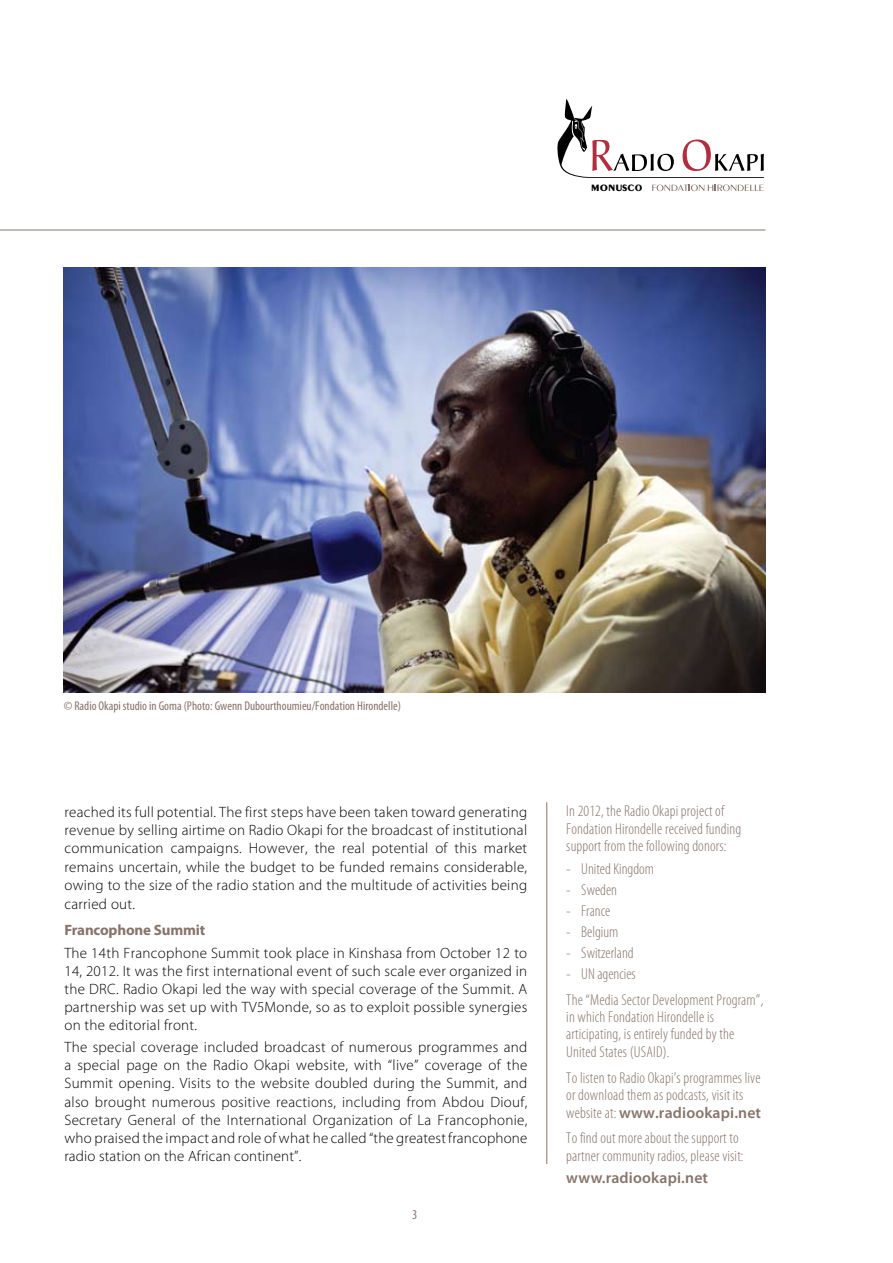
<style>
.page{position:relative;width:893px;height:1263px;background:#fff}
.page>*{position:absolute;margin:0;border:0;box-sizing:border-box;transform-origin:0 0}
.t1{font:300 condensed 15.75px/17.4px "Myriad Pro";letter-spacing:.01em;color:#87746a}
.t2{font:600 15.75px "Myriad Pro";letter-spacing:.01em;color:#87746a}
.t3{font:300 15px/18.1px "Myriad Pro";letter-spacing:.02em;color:#000;text-align:justify}
.t4{font:700 15px "Myriad Pro";letter-spacing:-.01em;color:#87746a}
.t5{font:condensed 13.5px "Myriad Pro";color:#87746a}
.t6{font:condensed 12.75px "Myriad Pro";color:#87746a}
.t7{font:700 9.9px "Peignot";color:#000;scale:1.08 1}
.s1{font-weight:600;font-stretch:normal}
</style>
<div class="page">
<hr style="left:0;top:230px;width:765px;height:1px;background:#87746a">
<hr style="left:546px;top:802px;width:1px;height:370px;background:#87746a">
<svg style="left:652px;top:185px;width:112px;height:6px"></svg>
<svg style="left:557px;top:99px;width:207px;height:79px"></svg>
<div style="left:537px;top:1164px;width:19px;height:34px;background:#fff"></div>
<img style="left:64px;top:268px;width:701px;height:424px">
<p class="t7" style="left:591px;top:182px;width:49px">MONUSCO</p>
<p class="t6" style="left:64px;top:698px;width:339px">© Radio Okapi studio in Goma (Photo: Gwenn Dubourthoumieu/Fondation Hirondelle)</p>
<p class="t3" style="left:64px;top:802px;width:464px">reached its full potential. The first steps have been taken toward generating revenue by selling airtime on Radio Okapi for the broadcast of institutional communication campaigns. However, the real potential of this market remains uncertain, while the budget to be funded remains considerable, owing to the size of the radio station and the multitude of activities being carried out.</p>
<p class="t4" style="left:64px;top:920px;width:142px">Francophone Summit</p>
<p class="t3" style="left:64px;top:943px;width:464px">The 14th Francophone Summit took place in Kinshasa from October 12 to 14, 2012. It was the first international event of such scale ever organized in the DRC. Radio Okapi led the way with special coverage of the Summit. A partnership was set up with TV5Monde, so as to exploit possible synergies on the editorial front.</p>
<p class="t3" style="left:64px;top:1038px;width:464px">The special coverage included broadcast of numerous programmes and a special page on the Radio Okapi website, with “live” coverage of the Summit opening. Visits to the website doubled during the Summit, and also brought numerous positive reactions, including from Abdou Diouf, Secretary General of the International Organization of La Francophonie, who praised the impact and role of what he called “the greatest francophone radio station on the African continent”.</p>
<p class="t5" style="left:412px;top:1206px;width:7px">3</p>
<p class="t1" style="left:566px;top:802px;width:177px">In 2012, the Radio Okapi project of<br>Fondation Hirondelle received funding support from the following donors:</p>
<p class="t1" style="left:566px;top:860px;width:89px">- United Kingdom</p>
<p class="t1" style="left:566px;top:881px;width:52px">- Sweden</p>
<p class="t1" style="left:566px;top:902px;width:46px">- France</p>
<p class="t1" style="left:566px;top:923px;width:54px">- Belgium</p>
<p class="t1" style="left:566px;top:944px;width:69px">- Switzerland</p>
<p class="t1" style="left:566px;top:960px;width:199px;line-height:26px">- UN agencies<br>The “Media Sector Development Program”,</p>
<p class="t1" style="left:566px;top:1008px;width:170px">in which Fondation Hirondelle is articipating, is entirely funded by the<br>United States (USAID).</p>
<p class="t1" style="left:566px;top:1069px;width:196px">To listen to Radio Okapi’s programmes live or download them as podcasts, visit its website at: <span class="s1">www.radiookapi.net</span></p>
<p class="t1" style="left:566px;top:1129px;width:179px">To find out more about the support to partner community radios, please visit:</p>
<p class="t2" style="left:566px;top:1167px;width:143px">www.radiookapi.net</p>
</div>
